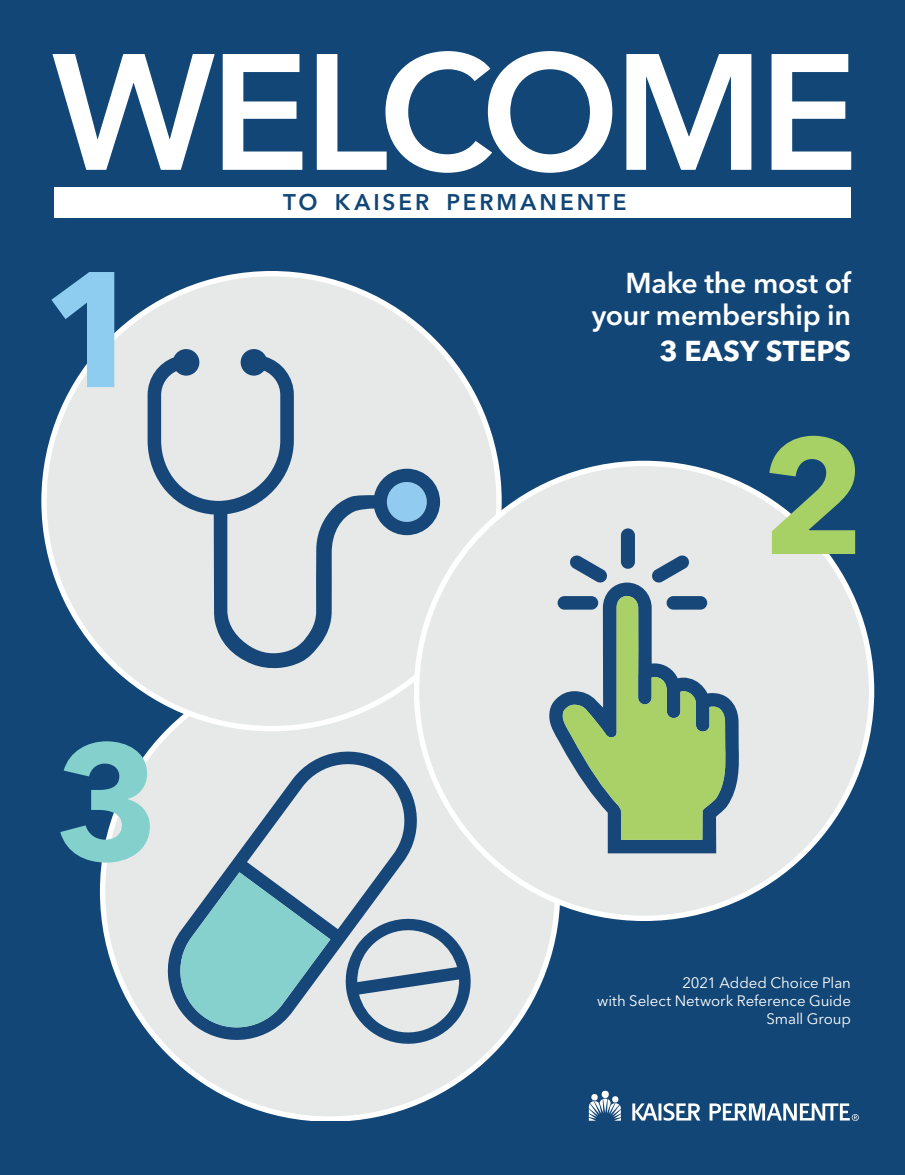
<style>
.page{position:relative;width:905px;height:1175px;background:#fff}
.page>*{position:absolute;margin:0;border:0;box-sizing:border-box;transform-origin:0 0}
.t1{font:600 163.5px "Avenir Next LT Pro";letter-spacing:-.035em;color:#fff}
.t2{font:700 162.6px "Avenir Next LT Pro";color:#a8d165}
.t3{font:700 162.6px "Avenir Next LT Pro";color:#8fcdf0}
.t4{font:700 162.6px "Avenir Next LT Pro";color:#84d0cd}
.t5{font:600 28.5px/31.5px "Avenir Next LT Pro";letter-spacing:-.01em;color:#fff;text-align:right}
.t6{font:700 28.5px "Avenir Next LT Pro";color:#fff}
.t7{font:600 22.5px "Avenir Next LT Pro";letter-spacing:.13em;color:#114676}
.t8{font:15px/18px "Avenir Next LT Pro";letter-spacing:-.005em;color:#fff;text-align:right}
</style>
<div class="page">
<div style="left:0;top:0;width:904px;height:1174px;background:#114676"></div>
<div style="left:54px;top:187px;width:796px;height:31px;background:#fff"></div>
<div style="left:100px;top:661px;width:460px;height:459px;background:#e7e8e8;border:5px solid #fff;border-radius:50%"></div>
<svg style="left:426px;top:921px;width:45px;height:121px"></svg>
<svg style="left:159px;top:742px;width:267px;height:307px"></svg>
<svg style="left:173px;top:872px;width:157px;height:162px"></svg>
<div style="left:41px;top:271px;width:460px;height:460px;background:#e7e8e8;border:5px solid #fff;border-radius:50%"></div>
<svg style="left:148px;top:349px;width:292px;height:319px"></svg>
<div style="left:414px;top:461px;width:460px;height:460px;background:#e7e8e8;border:5px solid #fff;border-radius:50%"></div>
<div style="left:621px;top:528px;width:14px;height:41px;background:#164778;border-radius:7px"></div>
<svg style="left:549px;top:582px;width:190px;height:271px"></svg>
<svg style="left:562px;top:596px;width:164px;height:243px"></svg>
<div style="left:557px;top:596px;width:41px;height:13px;background:#164778;border-radius:7px"></div>
<div style="left:666px;top:596px;width:41px;height:13px;background:#164778;border-radius:7px"></div>
<svg style="left:651px;top:555px;width:39px;height:28px"></svg>
<svg style="left:569px;top:555px;width:39px;height:28px"></svg>
<svg style="left:588px;top:1090px;width:270px;height:31px"></svg>
<h1 class="t1" style="left:51px;top:13px;width:808px">WELCOME</h1>
<h3 class="t7" style="left:283px;top:189px;width:345px">TO KAISER PERMANENTE</h3>
<h2 class="t3" style="left:41px;top:230px;width:107px">1</h2>
<h2 class="t4" style="left:55px;top:703px;width:107px">3</h2>
<h3 class="t5" style="left:591px;top:267px;width:261px">Make the most of your membership in</h3>
<h3 class="t6" style="left:659px;top:333px;width:193px">3 EASY STEPS</h3>
<h2 class="t2" style="left:760px;top:397px;width:107px">2</h2>
<p class="t8" style="left:597px;top:973px;width:255px">2021 Added Choice Plan<br>with Select Network Reference Guide<br>Small Group</p>
</div>
